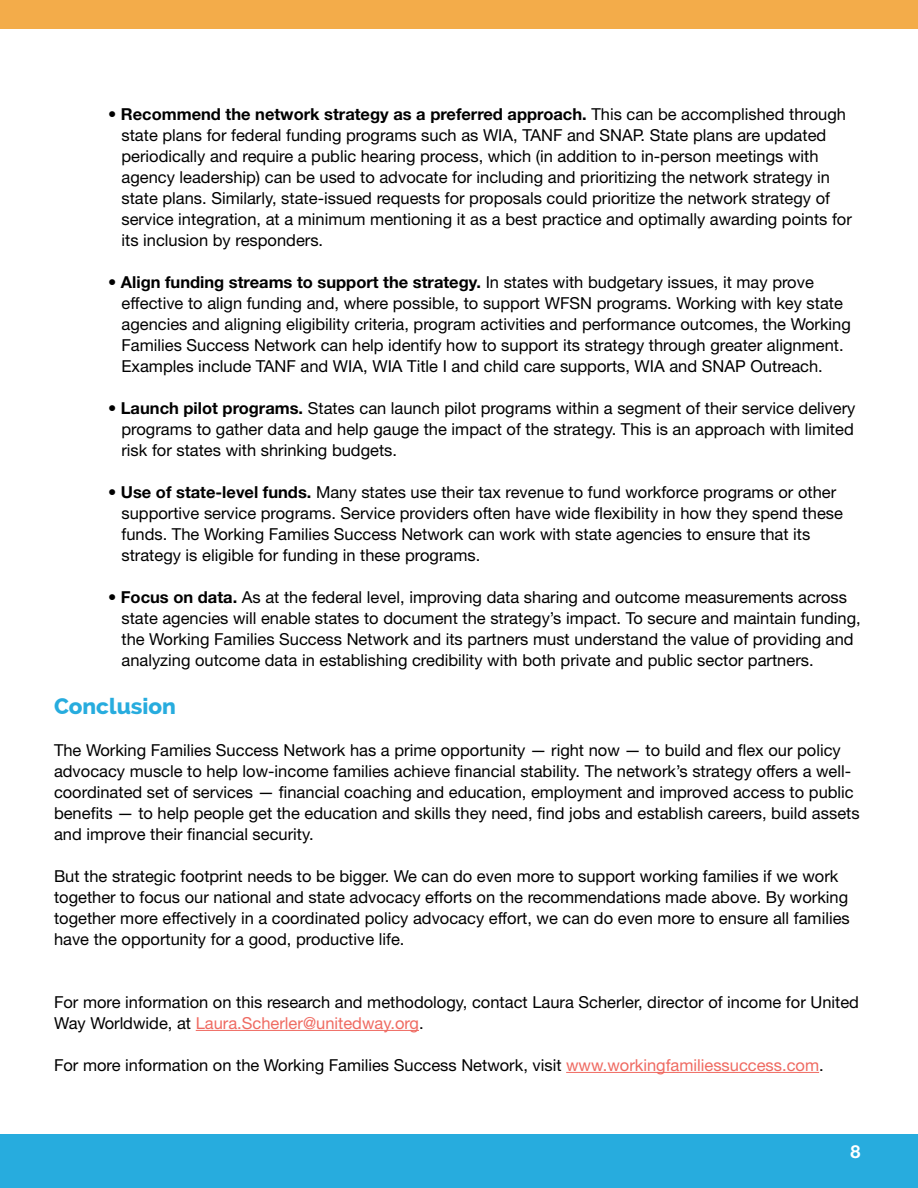
<style>
.page{position:relative;width:918px;height:1188px;background:#fff}
.page>*{position:absolute;margin:0;border:0;box-sizing:border-box;transform-origin:0 0}
.t1{font:800 22.5px "Raleway";color:#27acde}
.t2{font:700 18px "Helvetica Neue LT Std";color:#fff}
.t3{font:16.5px/21px "Helvetica Neue LT Std";color:#000}
.s1{font-weight:700}
.s2{color:#ef6a61}
</style>
<div class="page">
<div style="left:0;top:1134px;width:918px;height:54px;background:#27acde"></div>
<div style="left:0;top:0;width:918px;height:28px;background:#f3ac4a"></div>
<hr style="left:196px;top:1030px;width:223px;height:1px;background:#ef6a61">
<hr style="left:566px;top:1072px;width:253px;height:1px;background:#ef6a61">
<p class="t3" style="left:121px;top:103px;width:732px;text-indent:-13px">• <span class="s1">Recommend the network strategy as a preferred approach.</span> This can be accomplished through state plans for federal funding programs such as WIA, TANF and SNAP. State plans are updated periodically and require a public hearing process, which (in addition to in-person meetings with agency leadership) can be used to advocate for including and prioritizing the network strategy in state plans. Similarly, state-issued requests for proposals could prioritize the network strategy of service integration, at a minimum mentioning it as a best practice and optimally awarding points for its inclusion by responders.</p>
<p class="t3" style="left:121px;top:271px;width:731px;text-indent:-13px"><span class="s1">• Align funding streams to support the strategy.</span> In states with budgetary issues, it may prove effective to align funding and, where possible, to support WFSN programs. Working with key state agencies and aligning eligibility criteria, program activities and performance outcomes, the Working Families Success Network can help identify how to support its strategy through greater alignment.<br>Examples include TANF and WIA, WIA Title I and child care supports, WIA and SNAP Outreach.</p>
<p class="t3" style="left:121px;top:397px;width:735px;text-align:justify;text-indent:-13px"><span class="s1">• Launch pilot programs.</span> States can launch pilot programs within a segment of their service delivery programs to gather data and help gauge the impact of the strategy. This is an approach with limited risk for states with shrinking budgets.</p>
<p class="t3" style="left:121px;top:481px;width:723px;text-indent:-13px"><span class="s1">• Use of state-level funds.</span> Many states use their tax revenue to fund workforce programs or other supportive service programs. Service providers often have wide flexibility in how they spend these funds. The Working Families Success Network can work with state agencies to ensure that its strategy is eligible for funding in these programs.</p>
<p class="t3" style="left:121px;top:586px;width:741px;text-indent:-13px"><span class="s1">• Focus on data.</span> As at the federal level, improving data sharing and outcome measurements across state agencies will enable states to document the strategy’s impact. To secure and maintain funding, the Working Families Success Network and its partners must understand the value of providing and analyzing outcome data in establishing credibility with both private and public sector partners.</p>
<h1 class="t1" style="left:54px;top:693px;width:124px">Conclusion</h1>
<p class="t3" style="left:54px;top:739px;width:807px">The Working Families Success Network has a prime opportunity — right now — to build and flex our policy advocacy muscle to help low-income families achieve financial stability. The network’s strategy offers a well&shy;coordinated set of services — financial coaching and education, employment and improved access to public benefits — to help people get the education and skills they need, find jobs and establish careers, build assets and improve their financial security.</p>
<p class="t3" style="left:54px;top:865px;width:797px">But the strategic footprint needs to be bigger. We can do even more to support working families if we work together to focus our national and state advocacy efforts on the recommendations made above. By working together more effectively in a coordinated policy advocacy effort, we can do even more to ensure all families have the opportunity for a good, productive life.</p>
<p class="t3" style="left:54px;top:991px;width:807px">For more information on this research and methodology, contact Laura Scherler, director of income for United<br>Way Worldwide, at <span class="s2">Laura.Scherler@unitedway.org</span>.</p>
<p class="t3" style="left:54px;top:1054px;width:771px">For more information on the Working Families Success Network, visit <span class="s2">www.workingfamiliessuccess.com</span>.</p>
<p class="t2" style="left:850px;top:1140px;width:12px">8</p>
</div>
